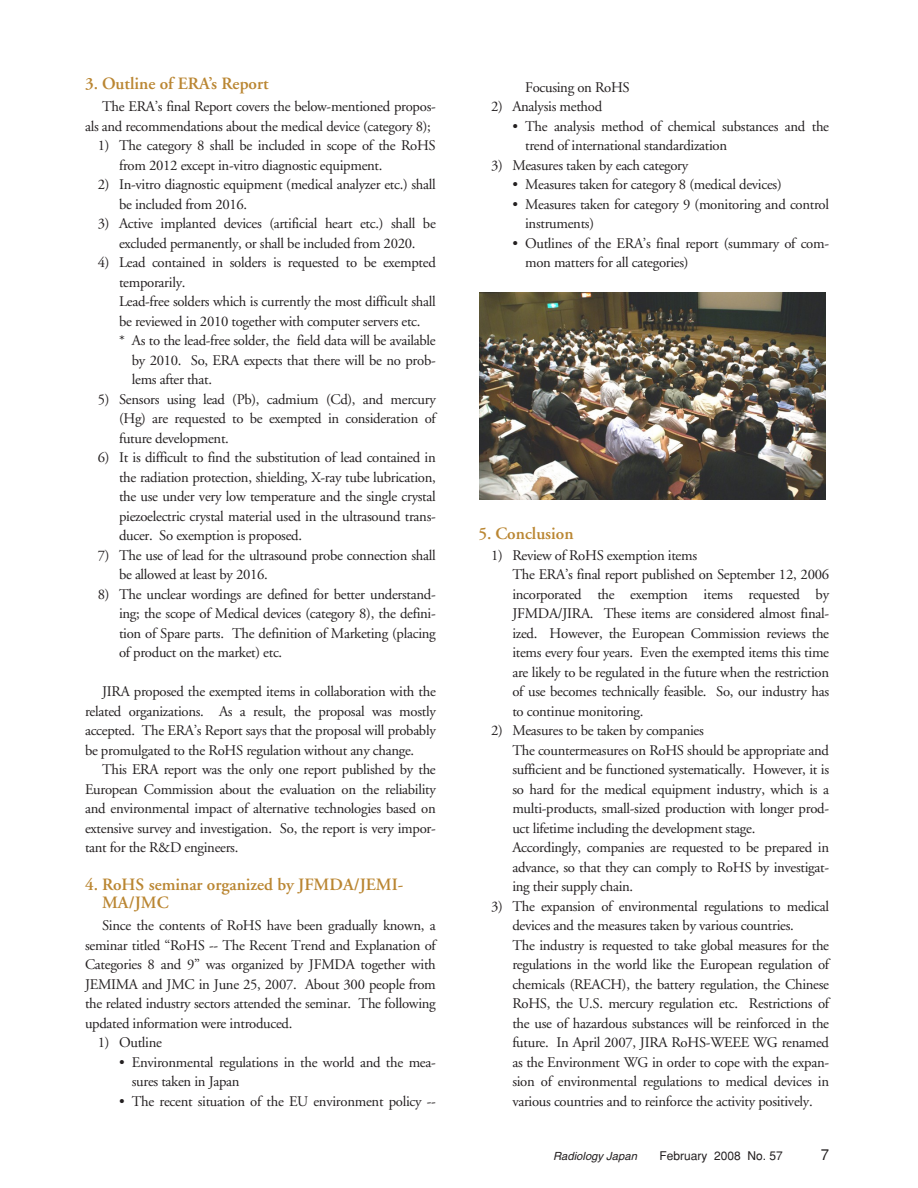
<style>
.page{position:relative;width:918px;height:1188px;background:#fff}
.page>*{position:absolute;margin:0;border:0;box-sizing:border-box;transform-origin:0 0}
.t1{font:600 17.25px/18px "Adobe Garamond";color:#ba8632}
.t2{font:15px "Helvetica";color:#231f20}
.t3{font:14.7px/19.5px "Adobe Garamond";letter-spacing:-.02em;color:#231f20}
.t4{font:12px "Helvetica";color:#231f20}
.t5{font:italic 11.25px "Helvetica";color:#231f20}
</style>
<div class="page">
<img style="left:480px;top:292px;width:346px;height:207px">
<p class="t1" style="left:85px;top:76px;width:185px">3. Outline of ERA’s Report</p>
<p class="t3" style="left:85px;top:98px;width:352px;text-indent:17px">The ERA’s final Report covers the below-mentioned propos&shy;als and recommendations about the medical device (category 8);</p>
<p class="t3" style="left:119px;top:137px;width:318px;text-indent:-21px">1) The category 8 shall be included in scope of the RoHS from 2012 except in-vitro diagnostic equipment.</p>
<p class="t3" style="left:119px;top:176px;width:318px;text-indent:-21px">2) In-vitro diagnostic equipment (medical analyzer etc.) shall be included from 2016.</p>
<p class="t3" style="left:98px;top:215px;width:340px;text-align:center">3) Active implanted devices (artificial heart etc.) shall be excluded permanently, or shall be included from 2020.</p>
<p class="t3" style="left:98px;top:254px;width:340px">4) Lead contained in solders is requested to be exempted</p>
<p class="t3" style="left:119px;top:274px;width:68px">temporarily.</p>
<p class="t3" style="left:119px;top:293px;width:318px">Lead-free solders which is currently the most difficult shall</p>
<p class="t3" style="left:119px;top:313px;width:303px">be reviewed in 2010 together with computer servers etc.</p>
<p class="t3" style="left:119px;top:332px;width:318px">* As to the lead-free solder, the field data will be available</p>
<p class="t3" style="left:132px;top:352px;width:306px">by 2010. So, ERA expects that there will be no prob-</p>
<p class="t3" style="left:132px;top:371px;width:82px">lems after that.</p>
<p class="t3" style="left:119px;top:391px;width:318px;text-align:justify;text-indent:-21px">5) Sensors using lead (Pb), cadmium (Cd), and mercury (Hg) are requested to be exempted in consideration of future development.</p>
<p class="t3" style="left:119px;top:449px;width:318px;text-align:justify;text-indent:-21px">6) It is difficult to find the substitution of lead contained in the radiation protection, shielding, X-ray tube lubrication, the use under very low temperature and the single crystal piezoelectric crystal material used in the ultrasound trans&shy;ducer. So exemption is proposed.</p>
<p class="t3" style="left:119px;top:547px;width:318px;text-indent:-21px">7) The use of lead for the ultrasound probe connection shall be allowed at least by 2016.</p>
<p class="t3" style="left:119px;top:586px;width:318px;text-align:justify;text-indent:-21px">8) The unclear wordings are defined for better understand&shy;ing; the scope of Medical devices (category 8), the defini&shy;tion of Spare parts. The definition of Marketing (placing of product on the market) etc.</p>
<p class="t3" style="left:85px;top:683px;width:352px;text-align:justify;text-indent:17px">JIRA proposed the exempted items in collaboration with the related organizations. As a result, the proposal was mostly accepted. The ERA’s Report says that the proposal will probably be promulgated to the RoHS regulation without any change.</p>
<p class="t3" style="left:85px;top:761px;width:352px;text-align:justify;text-indent:17px">This ERA report was the only one report published by the European Commission about the evaluation on the reliability and environmental impact of alternative technologies based on extensive survey and investigation. So, the report is very impor&shy;tant for the R&amp;D engineers.</p>
<p class="t1" style="left:102px;top:877px;width:303px;text-indent:-17px">4. RoHS seminar organized by JFMDA/JEMI-<br>MA/JMC</p>
<p class="t3" style="left:85px;top:917px;width:352px;text-align:justify;text-indent:17px">Since the contents of RoHS have been gradually known, a seminar titled “RoHS -- The Recent Trend and Explanation of Categories 8 and 9” was organized by JFMDA together with JEMIMA and JMC in June 25, 2007. About 300 people from the related industry sectors attended the seminar. The following updated information were introduced.</p>
<p class="t3" style="left:98px;top:1034px;width:66px">1) Outline</p>
<p class="t3" style="left:132px;top:1054px;width:306px;text-indent:-13px">• Environmental regulations in the world and the mea&shy;sures taken in Japan</p>
<p class="t3" style="left:119px;top:1093px;width:318px">• The recent situation of the EU environment policy --</p>
<p class="t3" style="left:525px;top:79px;width:106px">Focusing on RoHS</p>
<p class="t3" style="left:491px;top:98px;width:113px">2) Analysis method</p>
<p class="t3" style="left:525px;top:118px;width:306px;text-indent:-13px">• The analysis method of chemical substances and the trend of international standardization</p>
<p class="t3" style="left:491px;top:157px;width:199px">3) Measures taken by each category</p>
<p class="t3" style="left:512px;top:176px;width:271px">• Measures taken for category 8 (medical devices)</p>
<p class="t3" style="left:525px;top:196px;width:306px;text-indent:-13px">• Measures taken for category 9 (monitoring and control instruments)</p>
<p class="t3" style="left:525px;top:235px;width:306px;text-indent:-13px">• Outlines of the ERA’s final report (summary of com&shy;mon matters for all categories)</p>
<p class="t1" style="left:478px;top:526px;width:97px">5. Conclusion</p>
<p class="t3" style="left:512px;top:547px;width:318px;text-indent:-21px">1) Review of RoHS exemption items<br>The ERA’s final report published on September 12, 2006 incorporated the exemption items requested by JFMDA/JIRA. These items are considered almost final&shy;ized. However, the European Commission reviews the items every four years. Even the exempted items this time are likely to be regulated in the future when the restriction of use becomes technically feasible. So, our industry has to continue monitoring.</p>
<p class="t3" style="left:512px;top:722px;width:318px;text-indent:-21px">2) Measures to be taken by companies<br>The countermeasures on RoHS should be appropriate and sufficient and be functioned systematically. However, it is so hard for the medical equipment industry, which is a multi-products, small-sized production with longer prod&shy;uct lifetime including the development stage.<br>Accordingly, companies are requested to be prepared in advance, so that they can comply to RoHS by investigat&shy;ing their supply chain.</p>
<p class="t3" style="left:512px;top:898px;width:318px;text-indent:-21px">3) The expansion of environmental regulations to medical devices and the measures taken by various countries.<br>The industry is requested to take global measures for the regulations in the world like the European regulation of chemicals (REACH), the battery regulation, the Chinese RoHS, the U.S. mercury regulation etc. Restrictions of the use of hazardous substances will be reinforced in the future. In April 2007, JIRA RoHS-WEEE WG renamed as the Environment WG in order to cope with the expan&shy;sion of environmental regulations to medical devices in various countries and to reinforce the activity positively.</p>
<p class="t5" style="left:553px;top:1152px;width:85px">Radiology Japan</p>
<p class="t4" style="left:659px;top:1152px;width:125px">February 2008 No. 57</p>
<p class="t2" style="left:821px;top:1149px;width:10px">7</p>
</div>
